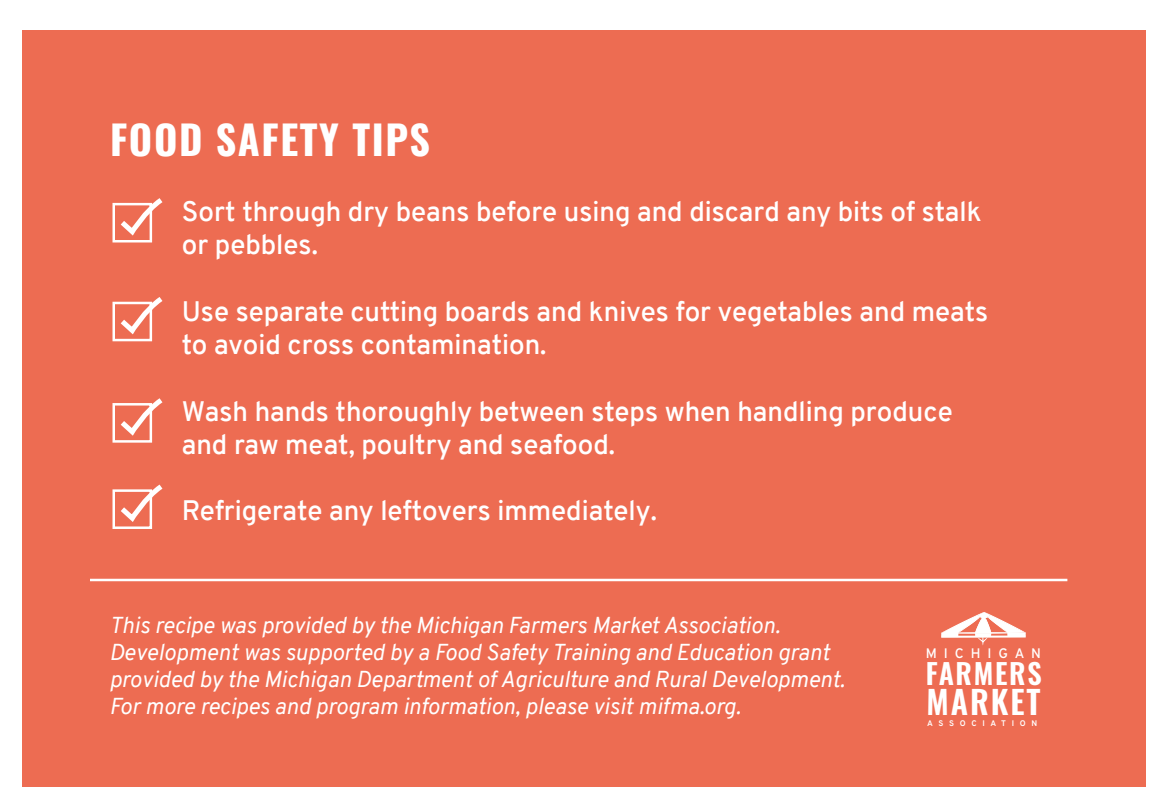
<style>
.page{position:relative;width:1170px;height:810px;background:#fff}
.page>*{position:absolute;margin:0;border:0;box-sizing:border-box;transform-origin:0 0}
.Safety_Tips_Header{font:700 40px "Oswald";letter-spacing:.04em;color:#fff}
.t1{font:600 32.25px "Oswald";letter-spacing:.06em;color:#fff}
.t2{font:600 28.25px "Oswald";letter-spacing:.06em;color:#fff}
.Safety_Tips_List{font:600 27.5px/33px "Overpass";color:#fff}
.Safety_Tips_acknowle{font:italic 22.5px/27px "Overpass";color:#fff}
.t3{font:600 13.75px "Overpass";letter-spacing:.5em;color:#fff}
.t4{font:700 8.25px "Overpass";letter-spacing:.7em;color:#fff}
</style>
<div class="page">
<div style="left:22px;top:30px;width:1124px;height:756px;background:#ed6c52"></div>
<div style="left:112px;top:203px;width:40px;height:39px;border:2px solid #fff"></div>
<svg style="left:115px;top:198px;width:48px;height:45px"></svg>
<div style="left:112px;top:302px;width:40px;height:39px;border:2px solid #fff"></div>
<svg style="left:115px;top:297px;width:48px;height:45px"></svg>
<div style="left:112px;top:403px;width:40px;height:40px;border:2px solid #fff"></div>
<svg style="left:115px;top:398px;width:48px;height:45px"></svg>
<div style="left:112px;top:489px;width:40px;height:40px;border:2px solid #fff"></div>
<svg style="left:115px;top:484px;width:48px;height:45px"></svg>
<svg style="left:941px;top:612px;width:85px;height:33px"></svg>
<hr style="left:90px;top:579px;width:977px;height:2px;background:#fff">
<p class="Safety_Tips_Header" style="left:110px;top:119px;width:322px">FOOD SAFETY TIPS</p>
<p class="Safety_Tips_List" style="left:182px;top:195px;width:802px">Sort through dry beans before using and discard any bits of stalk or pebbles.</p>
<p class="Safety_Tips_List" style="left:182px;top:295px;width:808px">Use separate cutting boards and knives for vegetables and meats to avoid cross contamination.</p>
<p class="Safety_Tips_List" style="left:182px;top:395px;width:772px">Wash hands thoroughly between steps when handling produce and raw meat, poultry and seafood.</p>
<p class="Safety_Tips_List" style="left:182px;top:495px;width:477px">Refrigerate any leftovers immediately.</p>
<p class="Safety_Tips_acknowle" style="left:109px;top:612px;width:737px">This recipe was provided by the Michigan Farmers Market Association.<br>Development was supported by a Food Safety Training and Education grant provided by the Michigan Department of Agriculture and Rural Development.<br>For more recipes and program information, please visit mifma.org.</p>
<p class="t3" style="left:926px;top:643px;width:116px">MICHIGAN</p>
<p class="t2" style="left:926px;top:659px;width:118px">FARMERS</p>
<p class="t1" style="left:927px;top:685px;width:116px">MARKET</p>
<p class="t4" style="left:927px;top:718px;width:112px">ASSOCIATION</p>
</div>
